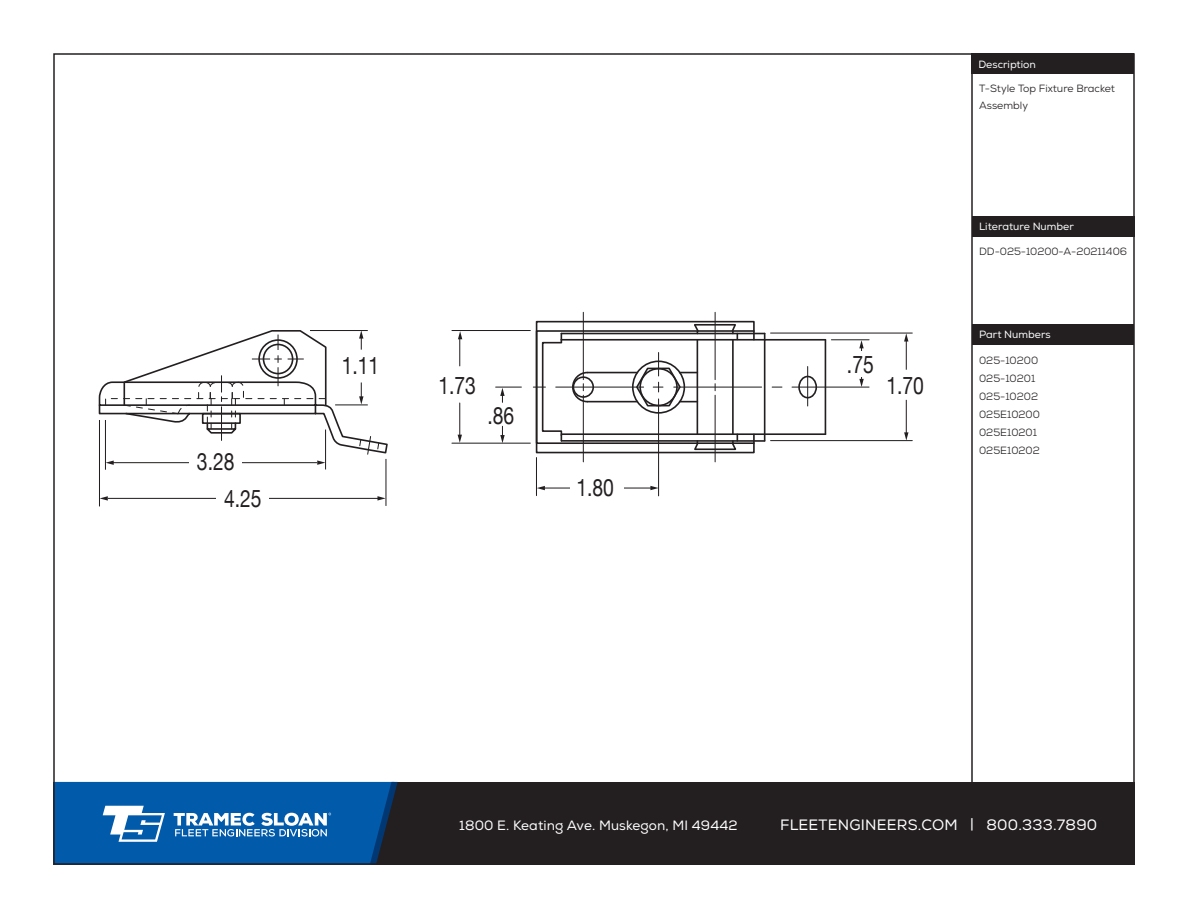
<style>
.page{position:relative;width:1188px;height:918px;background:#fff}
.page>*{position:absolute;margin:0;border:0;box-sizing:border-box;transform-origin:0 0}
.t1{font:24.15px/37.7px "Helvetica Neue";color:#231f20;scale:.8 1}
.t2{font:15px "Nexa";letter-spacing:.015em;color:#fff}
.t3{font:13.5px "Nexa";letter-spacing:.01em;color:#fff}
.t4{font:10.5px/16.5px "Nexa";color:#231f20}
.t5{font:10.5px "Nexa";color:#fff}
</style>
<div class="page">
<div style="left:53px;top:782px;width:1082px;height:83px;background:#231f20"></div>
<svg style="left:56px;top:782px;width:342px;height:80px;background:#1665ac"></svg>
<hr style="left:971px;top:55px;width:2px;height:734px;background:#231f20">
<div style="left:971px;top:53px;width:163px;height:21px;background:#231f20"></div>
<div style="left:972px;top:216px;width:163px;height:20px;background:#231f20"></div>
<div style="left:973px;top:324px;width:161px;height:20px;background:#231f20"></div>
<hr style="left:764px;top:340px;width:1px;height:101px;background:#231f20">
<hr style="left:561px;top:440px;width:204px;height:2px;background:#231f20">
<hr style="left:825px;top:340px;width:1px;height:94px;background:#231f20">
<hr style="left:561px;top:339px;width:203px;height:2px;background:#231f20">
<div style="left:798px;top:376px;width:19px;height:22px;border:2px solid #231f20;border-radius:50%"></div>
<hr style="left:807px;top:367px;width:1px;height:39px;background:#231f20">
<hr style="left:792px;top:387px;width:77px;height:1px;background:#231f20">
<hr style="left:674px;top:387px;width:88px;height:1px;background:#231f20">
<hr style="left:765px;top:339px;width:60px;height:2px;background:#231f20">
<hr style="left:561px;top:433px;width:265px;height:2px;background:#231f20">
<hr style="left:583px;top:312px;width:1px;height:68px;background:#231f20">
<hr style="left:583px;top:395px;width:1px;height:67px;background:#231f20">
<hr style="left:715px;top:312px;width:1px;height:68px;background:#231f20">
<hr style="left:715px;top:395px;width:1px;height:67px;background:#231f20">
<hr style="left:658px;top:399px;width:1px;height:97px;background:#231f20">
<hr style="left:561px;top:333px;width:204px;height:1px;background:#231f20">
<svg style="left:533px;top:320px;width:223px;height:134px"></svg>
<hr style="left:831px;top:339px;width:38px;height:1px;background:#231f20">
<hr style="left:771px;top:333px;width:141px;height:1px;background:#231f20">
<hr style="left:771px;top:440px;width:141px;height:1px;background:#231f20">
<hr style="left:861px;top:345px;width:1px;height:37px;background:#231f20">
<svg style="left:859px;top:379px;width:5px;height:8px"></svg>
<svg style="left:859px;top:340px;width:5px;height:8px"></svg>
<hr style="left:906px;top:339px;width:1px;height:96px;background:#231f20">
<svg style="left:904px;top:432px;width:5px;height:9px"></svg>
<svg style="left:904px;top:333px;width:4px;height:9px"></svg>
<hr style="left:452px;top:330px;width:78px;height:1px;background:#231f20">
<hr style="left:452px;top:443px;width:78px;height:1px;background:#231f20">
<hr style="left:459px;top:403px;width:1px;height:33px;background:#231f20">
<svg style="left:458px;top:435px;width:4px;height:8px"></svg>
<svg style="left:458px;top:331px;width:4px;height:35px"></svg>
<svg style="left:500px;top:426px;width:5px;height:17px"></svg>
<svg style="left:496px;top:387px;width:25px;height:15px"></svg>
<hr style="left:536px;top:458px;width:1px;height:38px;background:#231f20">
<hr style="left:543px;top:488px;width:108px;height:1px;background:#231f20">
<svg style="left:650px;top:486px;width:9px;height:4px"></svg>
<svg style="left:537px;top:486px;width:8px;height:4px"></svg>
<hr style="left:108px;top:498px;width:271px;height:1px;background:#231f20">
<svg style="left:377px;top:496px;width:8px;height:5px"></svg>
<svg style="left:100px;top:496px;width:8px;height:5px"></svg>
<hr style="left:99px;top:420px;width:1px;height:86px;background:#231f20">
<hr style="left:105px;top:420px;width:1px;height:50px;background:#231f20">
<hr style="left:325px;top:430px;width:1px;height:39px;background:#231f20">
<hr style="left:385px;top:459px;width:1px;height:47px;background:#231f20">
<svg style="left:98px;top:330px;width:290px;height:135px"></svg>
<hr style="left:335px;top:404px;width:33px;height:1px;background:#231f20">
<hr style="left:310px;top:330px;width:58px;height:1px;background:#231f20">
<div style="left:570px;top:473px;width:53px;height:30px;background:#fff"></div>
<div style="left:189px;top:447px;width:53px;height:30px;background:#fff"></div>
<div style="left:216px;top:485px;width:53px;height:30px;background:#fff"></div>
<div style="left:884px;top:370px;width:46px;height:30px;background:#fff"></div>
<div style="left:839px;top:351px;width:41px;height:26px;background:#fff"></div>
<p class="t1" style="left:224px;top:444px;width:48px;text-indent:-27px">3.28<br>4.25</p>
<p class="t1" style="left:342px;top:348px;width:48px">1.11</p>
<p class="t1" style="left:438px;top:368px;width:48px">1.73</p>
<p class="t1" style="left:487px;top:398px;width:35px">.86</p>
<p class="t1" style="left:576px;top:470px;width:48px">1.80</p>
<p class="t1" style="left:847px;top:346px;width:35px">.75</p>
<p class="t1" style="left:886px;top:368px;width:48px">1.70</p>
<p class="t5" style="left:978px;top:58px;width:59px">Description</p>
<p class="t4" style="left:979px;top:80px;width:137px">T-Style Top Fixture Bracket<br>Assembly</p>
<p class="t5" style="left:979px;top:220px;width:96px">Literature Number</p>
<p class="t4" style="left:979px;top:243px;width:149px">DD-025-10200-A-20211406</p>
<p class="t5" style="left:979px;top:328px;width:73px">Part Numbers</p>
<p class="t4" style="left:979px;top:352px;width:61px">025-10200</p>
<p class="t4" style="left:979px;top:370px;width:58px">025-10201</p>
<p class="t4" style="left:979px;top:388px;width:60px">025-10202</p>
<p class="t4" style="left:979px;top:406px;width:62px">025E10200</p>
<p class="t4" style="left:979px;top:424px;width:59px">025E10201</p>
<p class="t4" style="left:979px;top:442px;width:62px">025E10202</p>
<p class="t3" style="left:459px;top:817px;width:280px">1800 E. Keating Ave. Muskegon, MI 49442</p>
<h2 class="t2" style="left:780px;top:816px;width:319px">FLEETENGINEERS.COM | 800.333.7890</h2>
</div>
